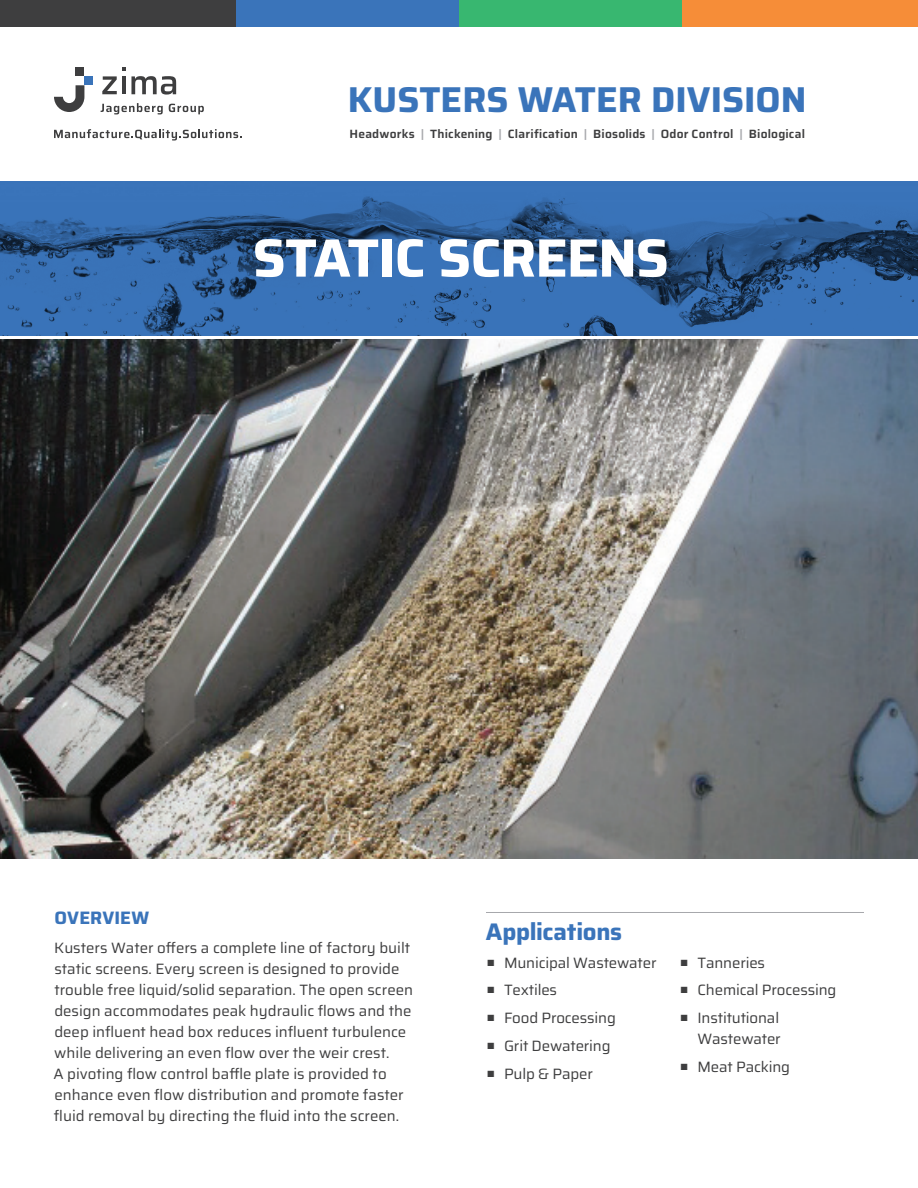
<style>
.page{position:relative;width:918px;height:1188px;background:#fff}
.page>*{position:absolute;margin:0;border:0;box-sizing:border-box;transform-origin:0 0}
.t1{font:700 54px "Saira";letter-spacing:-.02em;color:#fff}
.t2{font:700 36px "Saira";color:#3a74ba}
.t3{font:700 24px "Saira";letter-spacing:-.015em;color:#3a74ba}
.t4{font:700 18px "Saira";letter-spacing:.005em;color:#3a74ba}
.t5{font:15px/21px "Saira";color:#3e3e3f}
.t6{font:600 12px "Saira";letter-spacing:.015em;color:#3e3e3f}
.s1{color:#a7a8ac}
</style>
<div class="page">
<img style="left:0;top:181px;width:918px;height:154px">
<div style="left:0;top:0;width:237px;height:27px;background:#3e3e3f"></div>
<div style="left:237px;top:0;width:223px;height:27px;background:#3a74ba"></div>
<div style="left:460px;top:0;width:223px;height:27px;background:#38b770"></div>
<div style="left:683px;top:0;width:235px;height:27px;background:#f68d38"></div>
<svg style="left:102px;top:68px;width:74px;height:27px"></svg>
<svg style="left:101px;top:103px;width:62px;height:11px"></svg>
<svg style="left:169px;top:104px;width:35px;height:10px"></svg>
<svg style="left:54px;top:85px;width:30px;height:27px"></svg>
<div style="left:84px;top:76px;width:9px;height:9px;background:#3a74ba"></div>
<div style="left:76px;top:68px;width:8px;height:8px;background:#3e3e3f"></div>
<svg style="left:54px;top:129px;width:188px;height:12px"></svg>
<img style="left:0;top:340px;width:918px;height:519px">
<hr style="left:486px;top:912px;width:378px;height:1px;background:#a7a8ac">
<p class="t2" style="left:348px;top:70px;width:460px">KUSTERS WATER DIVISION</p>
<p class="t6" style="left:350px;top:124px;width:457px">Headworks <span class="s1">|</span> Thickening <span class="s1">|</span> Clarification <span class="s1">|</span> Biosolids <span class="s1">|</span> Odor Control <span class="s1">|</span> Biological</p>
<p class="t1" style="left:253px;top:214px;width:418px">STATIC SCREENS</p>
<p class="t4" style="left:55px;top:903px;width:96px">OVERVIEW</p>
<p class="t5" style="left:53px;top:936px;width:361px">Kusters Water offers a complete line of factory built static screens. Every screen is designed to provide trouble free liquid/solid separation. The open screen design accommodates peak hydraulic flows and the deep influent head box reduces influent turbulence while delivering an even flow over the weir crest.<br>A pivoting flow control baffle plate is provided to enhance even flow distribution and promote faster fluid removal by directing the fluid into the screen.</p>
<p class="t3" style="left:486px;top:912px;width:138px">Applications</p>
<p class="t5" style="left:487px;top:951px;width:171px">■ Municipal Wastewater</p>
<p class="t5" style="left:487px;top:979px;width:71px">■ Textiles</p>
<p class="t5" style="left:487px;top:1007px;width:130px">■ Food Processing</p>
<p class="t5" style="left:487px;top:1035px;width:125px">■ Grit Dewatering</p>
<p class="t5" style="left:487px;top:1062px;width:107px">■ Pulp &amp; Paper</p>
<p class="t5" style="left:681px;top:951px;width:86px">■ Tanneries</p>
<p class="t5" style="left:681px;top:979px;width:157px">■ Chemical Processing</p>
<p class="t5" style="left:681px;top:1007px;width:101px;text-align:right">■ Institutional<br>Wastewater</p>
<p class="t5" style="left:681px;top:1056px;width:111px">■ Meat Packing</p>
</div>
